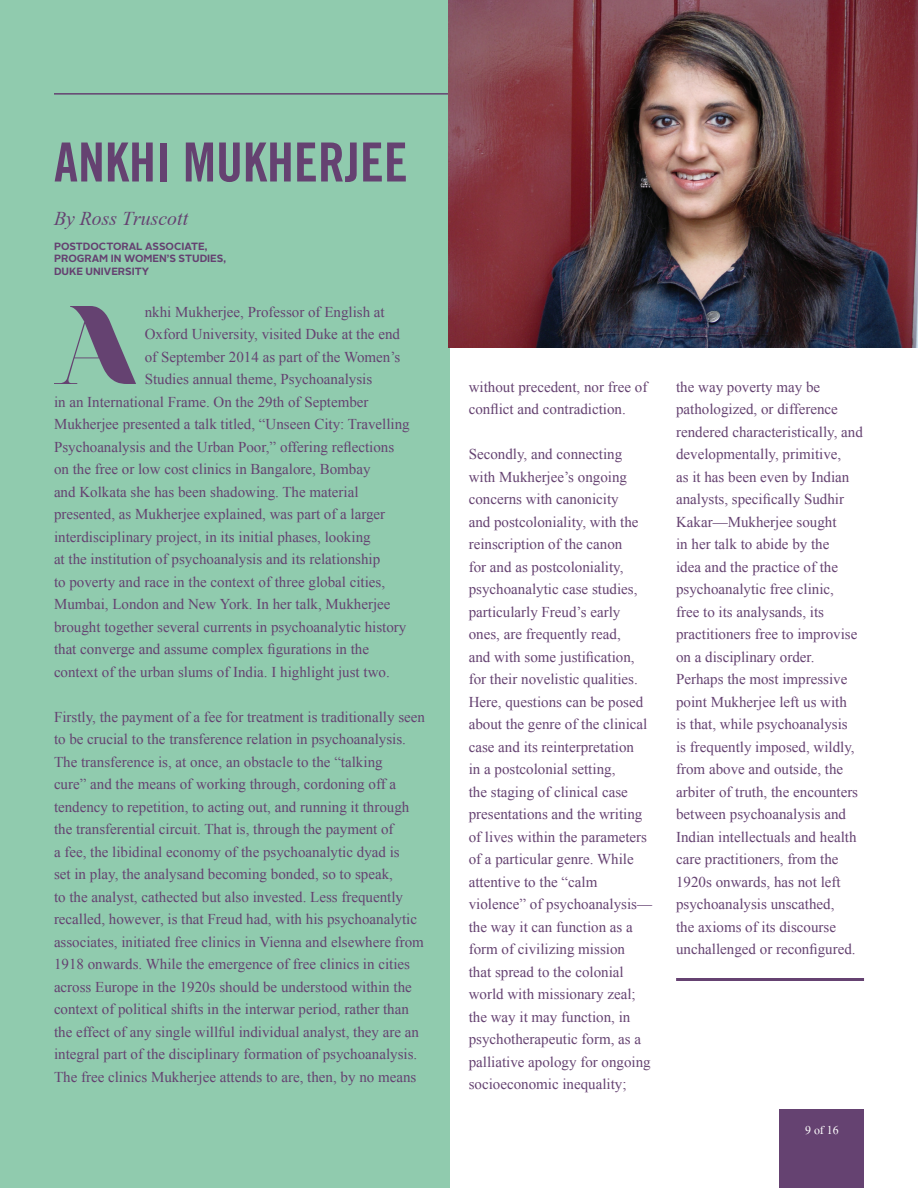
<style>
.page{position:relative;width:918px;height:1188px;background:#fff}
.page>*{position:absolute;margin:0;border:0;box-sizing:border-box;transform-origin:0 0}
.t1{font:900 111.45px "Nouvelle Vague";color:#654271}
.t2{font:54px "Trade Gothic Bold Cond Twenty";color:#654271}
.t3{font:italic 30px "Angsana New";color:#654271}
.t4{font:18px "Angsana New";color:#fff}
.t5{font:15px/22.5px "Times New Roman";color:#654271}
.t6{font:700 10.5px/12.6px "Alright Sans";color:#654271}
</style>
<div class="page">
<div style="left:0;top:0;width:449px;height:1188px;background:#90cbae"></div>
<hr style="left:676px;top:978px;width:188px;height:3px;background:#654271">
<div style="left:780px;top:1110px;width:84px;height:78px;background:#654271"></div>
<hr style="left:54px;top:93px;width:810px;height:2px;background:#654271">
<img style="left:449px;top:0;width:469px;height:348px">
<h2 class="t2" style="left:54px;top:129px;width:355px">ANKHI MUKHERJEE</h2>
<h3 class="t3" style="left:54px;top:197px;width:136px">By Ross Truscott</h3>
<p class="t6" style="left:54px;top:240px;width:174px">POSTDOCTORAL ASSOCIATE,<br>PROGRAM IN WOMEN’S STUDIES,<br>DUKE UNIVERSITY</p>
<h1 class="t1" style="left:54px;top:286px;width:83px">A</h1>
<p class="t5" style="left:145px;top:300px;width:241px">nkhi Mukherjee, Professor of English at</p>
<p class="t5" style="left:145px;top:323px;width:257px">Oxford University, visited Duke at the end</p>
<p class="t5" style="left:145px;top:345px;width:257px">of September 2014 as part of the Women’s</p>
<p class="t5" style="left:145px;top:368px;width:229px">Studies annual theme, Psychoanalysis</p>
<p class="t5" style="left:54px;top:390px;width:316px">in an International Frame. On the 29th of September</p>
<p class="t5" style="left:54px;top:413px;width:357px">Mukherjee presented a talk titled, “Unseen City: Travelling</p>
<p class="t5" style="left:54px;top:435px;width:342px">Psychoanalysis and the Urban Poor,” offering reflections</p>
<p class="t5" style="left:54px;top:458px;width:318px">on the free or low cost clinics in Bangalore, Bombay</p>
<p class="t5" style="left:54px;top:480px;width:306px">and Kolkata she has been shadowing. The material</p>
<p class="t5" style="left:54px;top:503px;width:333px">presented, as Mukherjee explained, was part of a larger</p>
<p class="t5" style="left:54px;top:525px;width:318px">interdisciplinary project, in its initial phases, looking</p>
<p class="t5" style="left:54px;top:548px;width:328px">at the institution of psychoanalysis and its relationship</p>
<p class="t5" style="left:54px;top:570px;width:333px">to poverty and race in the context of three global cities,</p>
<p class="t5" style="left:54px;top:593px;width:338px">Mumbai, London and New York. In her talk, Mukherjee</p>
<p class="t5" style="left:54px;top:615px;width:354px">brought together several currents in psychoanalytic history</p>
<p class="t5" style="left:54px;top:638px;width:317px">that converge and assume complex figurations in the</p>
<p class="t5" style="left:54px;top:660px;width:337px">context of the urban slums of India. I highlight just two.</p>
<p class="t5" style="left:54px;top:705px;width:373px">Firstly, the payment of a fee for treatment is traditionally seen to be crucial to the transference relation in psychoanalysis.<br>The transference is, at once, an obstacle to the “talking<br>cure” and the means of working through, cordoning off a tendency to repetition, to acting out, and running it through the transferential circuit. That is, through the payment of<br>a fee, the libidinal economy of the psychoanalytic dyad is<br>set in play, the analysand becoming bonded, so to speak,<br>to the analyst, cathected but also invested. Less frequently recalled, however, is that Freud had, with his psychoanalytic associates, initiated free clinics in Vienna and elsewhere from 1918 onwards. While the emergence of free clinics in cities across Europe in the 1920s should be understood within the context of political shifts in the interwar period, rather than the effect of any single willful individual analyst, they are an integral part of the disciplinary formation of psychoanalysis.<br>The free clinics Mukherjee attends to are, then, by no means</p>
<p class="t5" style="left:469px;top:375px;width:180px">without precedent, nor free of conflict and contradiction.</p>
<p class="t5" style="left:469px;top:443px;width:185px">Secondly, and connecting with Mukherjee’s ongoing concerns with canonicity<br>and postcoloniality, with the reinscription of the canon<br>for and as postcoloniality, psychoanalytic case studies, particularly Freud’s early ones, are frequently read,<br>and with some justification, for their novelistic qualities.<br>Here, questions can be posed about the genre of the clinical case and its reinterpretation<br>in a postcolonial setting,<br>the staging of clinical case presentations and the writing of lives within the parameters of a particular genre. While attentive to the “calm violence” of psychoanalysis— the way it can function as a form of civilizing mission<br>that spread to the colonial world with missionary zeal; the way it may function, in psychotherapeutic form, as a palliative apology for ongoing socioeconomic inequality;</p>
<p class="t5" style="left:676px;top:375px;width:188px">the way poverty may be pathologized, or difference rendered characteristically, and developmentally, primitive,<br>as it has been even by Indian analysts, specifically Sudhir<br>Kakar—Mukherjee sought<br>in her talk to abide by the<br>idea and the practice of the psychoanalytic free clinic,<br>free to its analysands, its practitioners free to improvise on a disciplinary order.<br>Perhaps the most impressive point Mukherjee left us with<br>is that, while psychoanalysis<br>is frequently imposed, wildly, from above and outside, the arbiter of truth, the encounters between psychoanalysis and<br>Indian intellectuals and health care practitioners, from the<br>1920s onwards, has not left psychoanalysis unscathed,<br>the axioms of its discourse unchallenged or reconfigured.</p>
<p class="t4" style="left:805px;top:1117px;width:35px">9 of 16</p>
</div>
